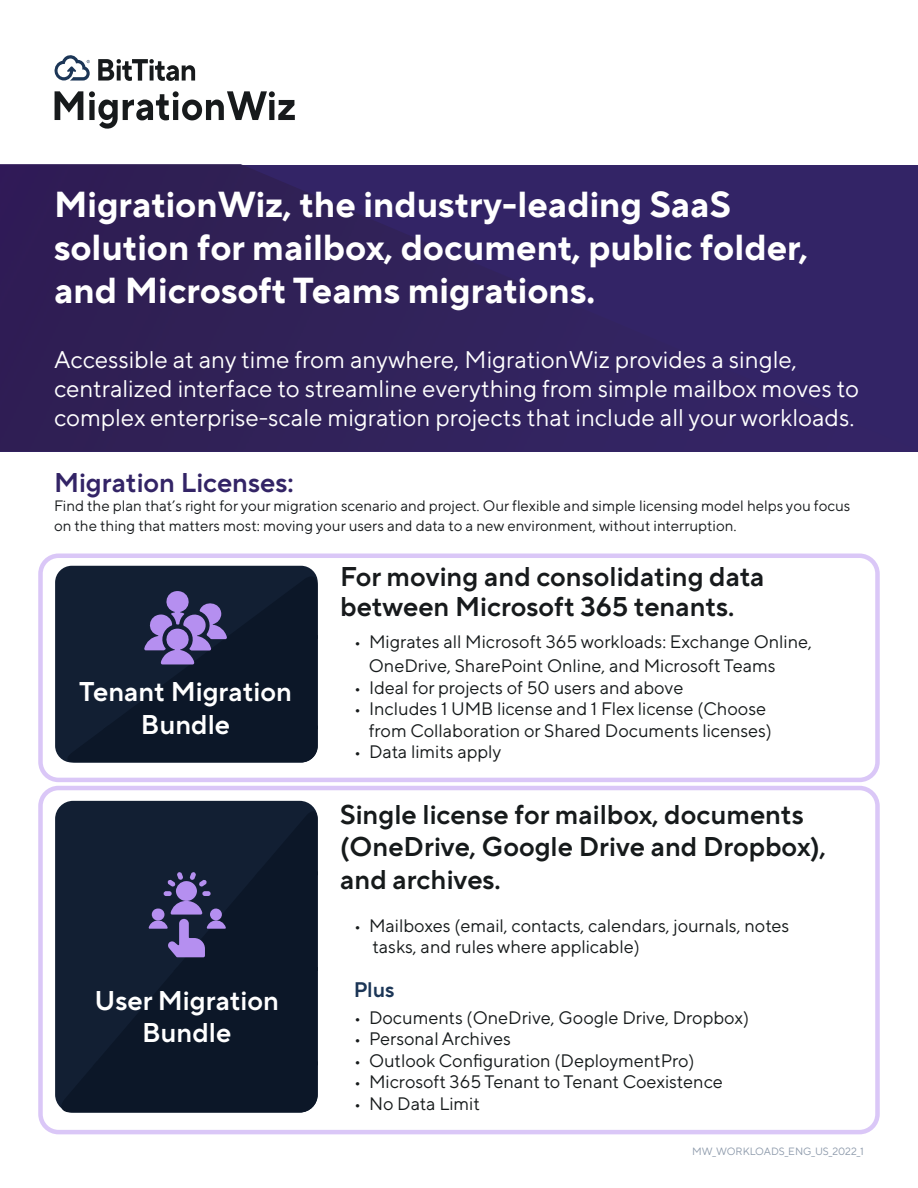
<style>
.page{position:relative;width:918px;height:1188px;background:#fff}
.page>*{position:absolute;margin:0;border:0;box-sizing:border-box;transform-origin:0 0}
.t1{font:700 36px/43.2px "TT Norms Pro";color:#fff}
.t2{font:600 27px/32.4px "TT Norms Pro";color:#161a1b}
.t3{font:600 27px/30px "TT Norms Pro";color:#171a1c}
.t4{font:600 27px/32.4px "TT Norms Pro";color:#fff;text-align:center}
.t5{font:600 27px "TT Norms Pro";color:#332466}
.t6{font:24px/28.8px "TT Norms Pro";color:#fff}
.t7{font:600 21px "TT Norms Pro";color:#1c3657}
.t8{font:18px/21.6px "TT Norms Pro";color:#161a1b}
.t9{font:15px/19.5px "TT Norms Pro";color:#171a1c}
.t10{font:10.5px "TT Norms Pro";color:#8d9aab}
</style>
<div class="page">
<img style="left:0;top:164px;width:918px;height:287px">
<svg style="left:54px;top:55px;width:36px;height:26px"></svg>
<svg style="left:98px;top:59px;width:97px;height:22px"></svg>
<svg style="left:55px;top:91px;width:28px;height:29px"></svg>
<svg style="left:89px;top:91px;width:206px;height:38px"></svg>
<div style="left:55px;top:801px;width:263px;height:312px;background:#121f33;border-radius:18px"></div>
<img style="left:58px;top:1065px;width:260px;height:48px">
<img style="left:94px;top:971px;width:224px;height:94px">
<div style="left:174px;top:875px;width:144px;height:96px;background:#0c1728"></div>
<img style="left:256px;top:811px;width:62px;height:64px">
<svg style="left:149px;top:872px;width:77px;height:85px"></svg>
<div style="left:38px;top:786px;width:842px;height:348px;border:4px solid #dac7f7;border-radius:18px"></div>
<div style="left:55px;top:566px;width:263px;height:196px;background:#121f33;border-radius:17px"></div>
<img style="left:65px;top:729px;width:253px;height:33px">
<img style="left:104px;top:639px;width:214px;height:90px">
<img style="left:227px;top:576px;width:91px;height:63px">
<div style="left:38px;top:554px;width:842px;height:228px;border:4px solid #dac7f7;border-radius:18px"></div>
<svg style="left:144px;top:591px;width:83px;height:73px"></svg>
<h1 class="t1" style="left:54px;top:180px;width:756px">MigrationWiz, the industry-leading SaaS solution for mailbox, document, public folder, and Microsoft Teams migrations.</h1>
<h3 class="t6" style="left:54px;top:343px;width:807px">Accessible at any time from anywhere, MigrationWiz provides a single, centralized interface to streamline everything from simple mailbox moves to complex enterprise-scale migration projects that include all your workloads.</h3>
<h2 class="t5" style="left:54px;top:462px;width:241px">Migration Licenses:</h2>
<p class="t9" style="left:54px;top:495px;width:798px">Find the plan that’s right for your migration scenario and project. Our flexible and simple licensing model helps you focus on the thing that matters most: moving your users and data to a new environment, without interruption.</p>
<h2 class="t4" style="left:79px;top:674px;width:214px">Tenant Migration<br>Bundle</h2>
<h2 class="t4" style="left:94px;top:982px;width:186px">User Migration<br>Bundle</h2>
<h2 class="t3" style="left:340px;top:560px;width:426px">For moving and consolidating data between Microsoft 365 tenants.</h2>
<p class="t8" style="left:369px;top:628px;width:445px;line-height:24px;text-indent:-15px">• Migrates all Microsoft 365 workloads: Exchange Online,<br>OneDrive, SharePoint Online, and Microsoft Teams</p>
<p class="t8" style="left:354px;top:675px;width:331px">• Ideal for projects of 50 users and above</p>
<p class="t8" style="left:369px;top:697px;width:405px;text-indent:-15px">• Includes 1 UMB license and 1 Flex license (Choose from Collaboration or Shared Documents licenses)</p>
<p class="t8" style="left:354px;top:740px;width:149px">• Data limits apply</p>
<h2 class="t2" style="left:340px;top:796px;width:487px">Single license for mailbox, documents (OneDrive, Google Drive and Dropbox), and archives.</h2>
<p class="t8" style="left:373px;top:913px;width:418px;text-indent:-19px">• Mailboxes (email, contacts, calendars, journals, notes tasks, and rules where applicable)</p>
<p class="t7" style="left:354px;top:974px;width:42px">Plus</p>
<p class="t8" style="left:354px;top:1005px;width:397px">• Documents (OneDrive, Google Drive, Dropbox)</p>
<p class="t8" style="left:354px;top:1027px;width:159px">• Personal Archives</p>
<p class="t8" style="left:354px;top:1048px;width:342px">• Outlook Configuration (DeploymentPro)</p>
<p class="t8" style="left:354px;top:1070px;width:371px">• Microsoft 365 Tenant to Tenant Coexistence</p>
<p class="t8" style="left:354px;top:1091px;width:128px">• No Data Limit</p>
<p class="t10" style="left:692px;top:1144px;width:173px">MW_WORKLOADS_ENG_US_2022_1</p>
</div>
